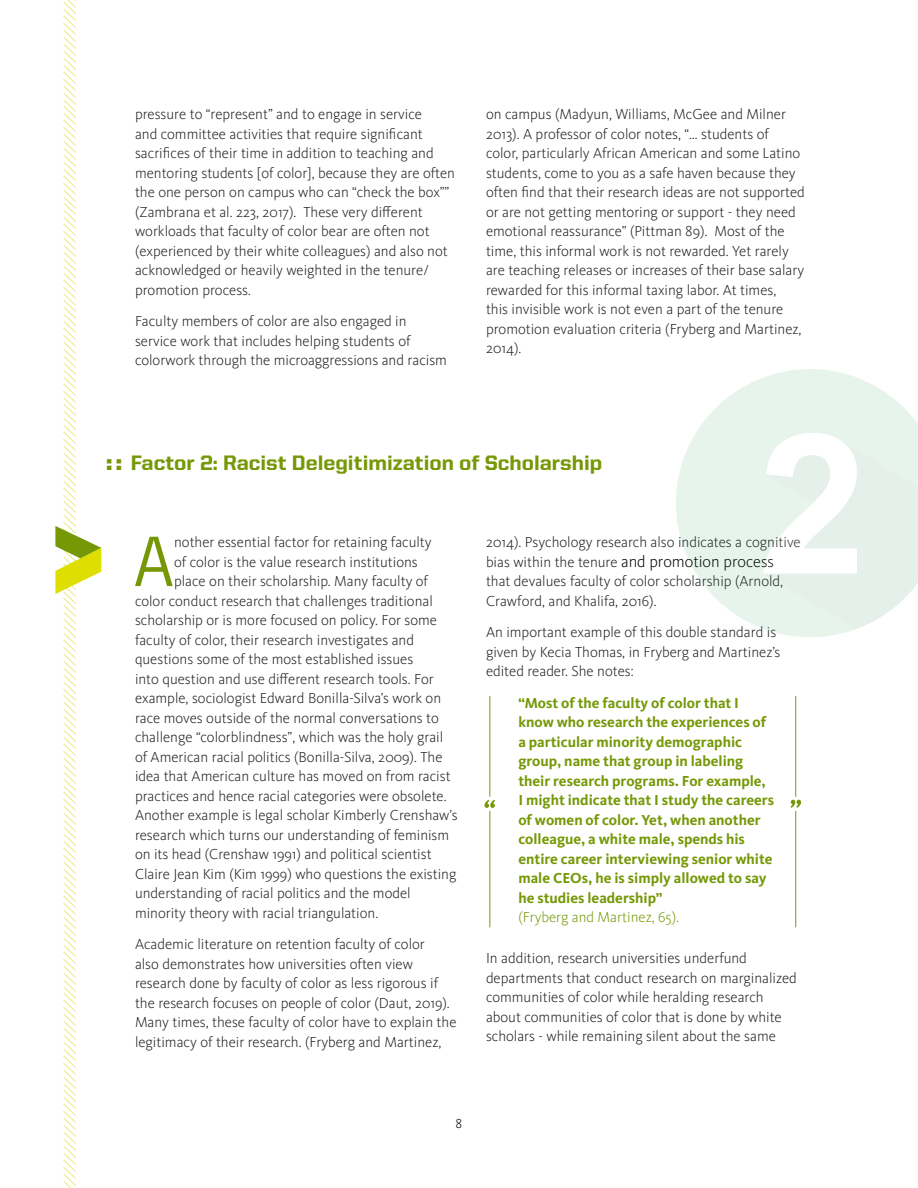
<style>
.page{position:relative;width:918px;height:1188px;background:#fff}
.page>*{position:absolute;margin:0;border:0;box-sizing:border-box;transform-origin:0 0}
.t1{font:500 71.55px "United Sans Reg";color:#769807}
.Main_head{font:800 21px "United Sans Reg";color:#769807}
.t2{font:italic 300 18px "Kievit OT";color:#e2e14f}
.t3{font:300 15px/19.5px "Kievit OT";color:#201f1e}
.bold_10pt{font:700 15px/19.5px "Kievit OT";color:#769807}
.t4{font:300 13.5px "Kievit OT";color:#000}
.s1{font-family:"Arial";font-weight:900}
.s2{font-size:16.5px;color:#000}
.s3{font-weight:300}
</style>
<div class="page">
<svg style="left:485px;top:800px;width:10px;height:8px"></svg>
<hr style="left:490px;top:696px;width:1px;height:101px;background:#77990c">
<hr style="left:490px;top:811px;width:1px;height:116px;background:#77990c">
<svg style="left:790px;top:800px;width:11px;height:8px"></svg>
<hr style="left:795px;top:811px;width:1px;height:116px;background:#77990c">
<hr style="left:795px;top:696px;width:1px;height:101px;background:#77990c">
<svg style="left:55px;top:526px;width:46px;height:68px"></svg>
<svg style="left:676px;top:369px;width:242px;height:268px;fill:#e6f4ec"></svg>
<svg style="left:763px;top:433px;width:155px;height:196px"></svg>
<p class="t2" style="left:60px;top:1194px;width:1205px;rotate:-90deg">////////////////////////////////////////////////////////////////////////////////////////////////////////////////////////////////////////////////////////////////////////////</p>
<p class="t3" style="left:135px;top:105px;width:322px">pressure to “represent” and to engage in service<br>and committee activities that require significant sacrifices of their time in addition to teaching and mentoring students [of color], because they are often the one person on campus who can “check the box”” (Zambrana et al. 223, 2017). These very different workloads that faculty of color bear are often not (experienced by their white colleagues) and also not acknowledged or heavily weighted in the tenure/ promotion process.</p>
<p class="t3" style="left:135px;top:312px;width:314px">Faculty members of color are also engaged in service work that includes helping students of colorwork through the microaggressions and racism</p>
<p class="t3" style="left:486px;top:105px;width:320px">on campus (Madyun, Williams, McGee and Milner 2013). A professor of color notes, “… students of color, particularly African American and some Latino students, come to you as a safe haven because they often find that their research ideas are not supported or are not getting mentoring or support - they need emotional reassurance” (Pittman 89). Most of the time, this informal work is not rewarded. Yet rarely are teaching releases or increases of their base salary rewarded for this informal taxing labor. At times,<br>this invisible work is not even a part of the tenure promotion evaluation criteria (Fryberg and Martinez, 2014).</p>
<p class="Main_head" style="left:106px;top:451px;width:498px"><span class="s1">: :</span> Factor 2: Racist Delegitimization of Scholarship</p>
<p class="t1" style="left:134px;top:522px;width:42px">A</p>
<p class="t3" style="left:174px;top:533px;width:259px">nother essential factor for retaining faculty</p>
<p class="t3" style="left:174px;top:552px;width:245px">of color is the value research institutions</p>
<p class="t3" style="left:174px;top:572px;width:255px">place on their scholarship. Many faculty of</p>
<p class="t3" style="left:135px;top:591px;width:299px">color conduct research that challenges traditional</p>
<p class="t3" style="left:135px;top:611px;width:304px">scholarship or is more focused on policy. For some</p>
<p class="t3" style="left:135px;top:630px;width:281px">faculty of color, their research investigates and</p>
<p class="t3" style="left:135px;top:650px;width:280px">questions some of the most established issues</p>
<p class="t3" style="left:135px;top:669px;width:300px">into question and use different research tools. For</p>
<p class="t3" style="left:135px;top:689px;width:308px">example, sociologist Edward Bonilla-Silva’s work on</p>
<p class="t3" style="left:135px;top:708px;width:305px">race moves outside of the normal conversations to</p>
<p class="t3" style="left:135px;top:728px;width:310px">challenge “colorblindness”, which was the holy grail</p>
<p class="t3" style="left:135px;top:747px;width:309px">of American racial politics (Bonilla-Silva, 2009). The</p>
<p class="t3" style="left:135px;top:767px;width:317px">idea that American culture has moved on from racist</p>
<p class="t3" style="left:135px;top:786px;width:313px">practices and hence racial categories were obsolete.</p>
<p class="t3" style="left:135px;top:806px;width:324px">Another example is legal scholar Kimberly Crenshaw’s</p>
<p class="t3" style="left:135px;top:825px;width:316px">research which turns our understanding of feminism</p>
<p class="t3" style="left:135px;top:845px;width:298px">on its head (Crenshaw 1991) and political scientist</p>
<p class="t3" style="left:135px;top:864px;width:323px">Claire Jean Kim (Kim 1999) who questions the existing</p>
<p class="t3" style="left:135px;top:884px;width:277px">understanding of racial politics and the model</p>
<p class="t3" style="left:135px;top:903px;width:245px">minority theory with racial triangulation.</p>
<p class="t3" style="left:135px;top:935px;width:323px">Academic literature on retention faculty of color<br>also demonstrates how universities often view research done by faculty of color as less rigorous if the research focuses on people of color (Daut, 2019).<br>Many times, these faculty of color have to explain the legitimacy of their research. (Fryberg and Martinez,</p>
<p class="t3" style="left:486px;top:533px;width:316px">2014). Psychology research also indicates a cognitive bias within the tenure <span class="s2">and promotion process </span>that devalues faculty of color scholarship (Arnold, Crawford, and Khalifa, 2016).</p>
<p class="t3" style="left:486px;top:623px;width:296px">An important example of this double standard is given by Kecia Thomas, in Fryberg and Martinez’s edited reader. She notes:</p>
<p class="bold_10pt" style="left:518px;top:693px;width:257px">“Most of the faculty of color that I know who research the experiences of a particular minority demographic group, name that group in labeling their research programs. For example, I might indicate that I study the careers of women of color. Yet, when another colleague, a white male, spends his entire career interviewing senior white male CEOs, he is simply allowed to say he studies leadership”<br><span class="s3">(Fryberg and Martinez, 65).</span></p>
<p class="t3" style="left:486px;top:949px;width:312px">In addition, research universities underfund departments that conduct research on marginalized communities of color while heralding research about communities of color that is done by white scholars - while remaining silent about the same</p>
<p class="t4" style="left:456px;top:1116px;width:8px">8</p>
</div>
